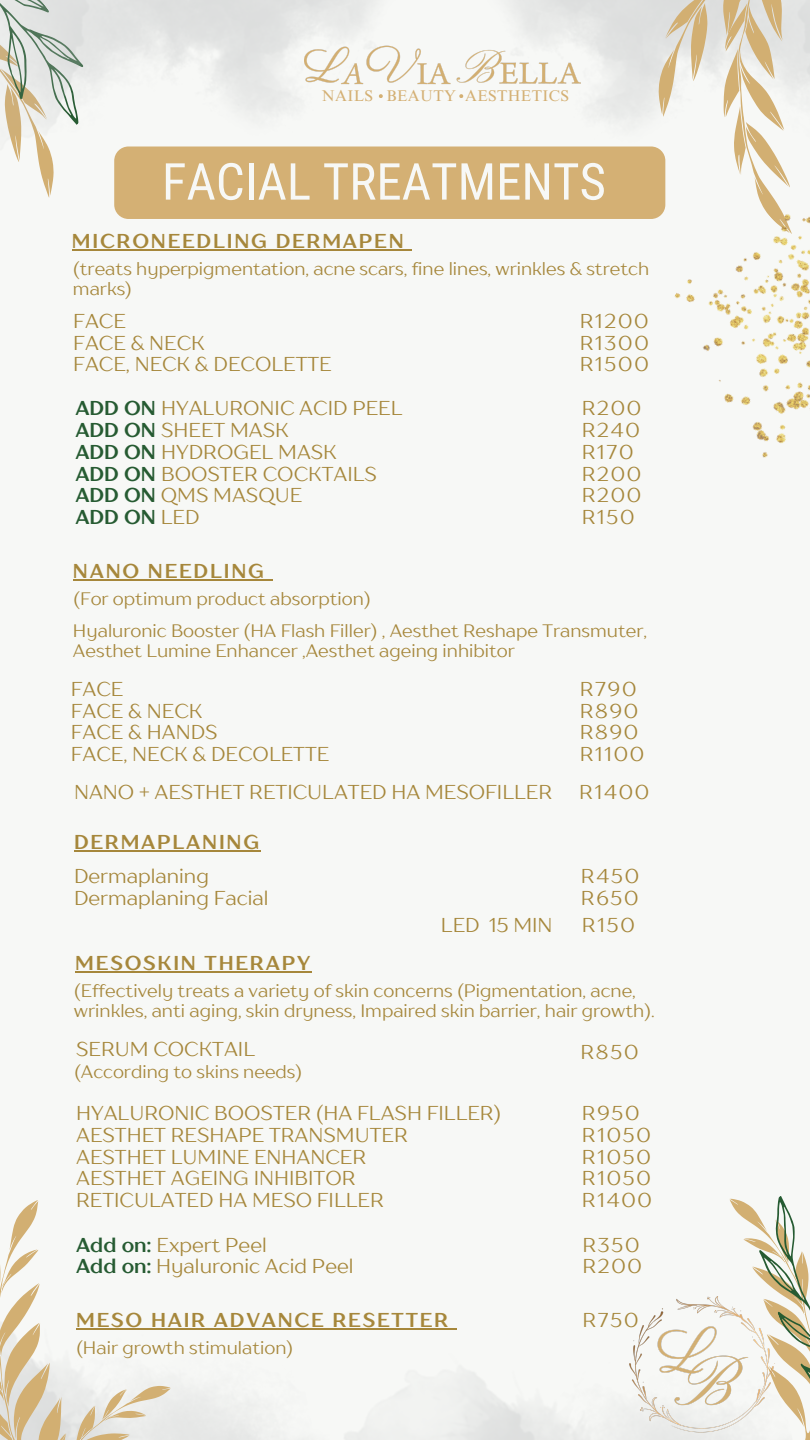
<style>
.page{position:relative;width:810px;height:1440px;background:#f7f8f6}
.page>*{position:absolute;margin:0;border:0;box-sizing:border-box;transform-origin:0 0}
.t1{font:51px "Roboto Condensed";color:#f7f8f6}
.t2{font:20px/21.8px "TT Drugs";color:#a6873b}
.t3{font:700 20px "TT Drugs";letter-spacing:.09em;color:#a6873b}
.t4{font:20px/21.8px "TT Drugs";letter-spacing:.09em;color:#a6873b}
.t5{font:18px/19.5px "TT Drugs";color:#a6873b}
.t6{font:15.5px "Times NRMT Pro";letter-spacing:.025em;color:#d4b074}
.s1{font-weight:700;color:#265b32}
</style>
<div class="page">
<svg style="left:658px;top:0;width:152px;height:97px"></svg>
<svg style="left:0;top:1200px;width:171px;height:240px"></svg>
<img style="left:405px;top:25px;width:176px;height:60px">
<svg style="left:459px;top:94px;width:4px;height:4px"></svg>
<img style="left:611px;top:1297px;width:118px;height:143px">
<svg style="left:14px;top:152px;width:40px;height:46px"></svg>
<svg style="left:729px;top:1196px;width:81px;height:244px"></svg>
<img style="left:623px;top:97px;width:187px;height:361px">
<hr style="left:72px;top:249px;width:333px;height:2px;background:#a6873b">
<svg style="left:405px;top:249px;width:7px;height:2px"></svg>
<div style="left:114px;top:146px;width:551px;height:73px;background:#d4b074;border-radius:14px"></div>
<hr style="left:73px;top:579px;width:193px;height:2px;background:#a6873b">
<svg style="left:266px;top:579px;width:7px;height:2px"></svg>
<hr style="left:74px;top:851px;width:187px;height:1px;background:#a6873b">
<img style="left:0;top:0;width:405px;height:152px">
<hr style="left:75px;top:971px;width:237px;height:2px;background:#a6873b">
<hr style="left:76px;top:1328px;width:374px;height:2px;background:#a6873b">
<svg style="left:450px;top:1328px;width:7px;height:2px"></svg>
<p class="t6" style="left:322px;top:87px;width:248px">NAILS BEAUTY AESTHETICS</p>
<h1 class="t1" style="left:162px;top:146px;width:446px">FACIAL TREATMENTS</h1>
<p class="t3" style="left:72px;top:227px;width:333px">MICRONEEDLING DERMAPEN</p>
<p class="t5" style="left:73px;top:259px;width:578px">(treats hyperpigmentation, acne scars, fine lines, wrinkles &amp; stretch marks)</p>
<p class="t2" style="left:73px;top:310px;width:260px">FACE<br>FACE &amp; NECK<br>FACE, NECK &amp; DECOLETTE</p>
<p class="t2" style="left:580px;top:310px;width:71px;text-align:justify">R1200<br>R1300<br>R1500</p>
<p class="t2" style="left:75px;top:397px;width:329px"><span class="s1">ADD ON</span> HYALURONIC ACID PEEL<br><span class="s1">ADD ON</span> SHEET MASK<br><span class="s1">ADD ON</span> HYDROGEL MASK<br><span class="s1">ADD ON</span> BOOSTER COCKTAILS<br><span class="s1">ADD ON</span> QMS MASQUE<br><span class="s1">ADD ON</span> LED</p>
<p class="t3" style="left:73px;top:558px;width:193px">NANO NEEDLING</p>
<p class="t5" style="left:73px;top:589px;width:299px">(For optimum product absorption)</p>
<p class="t4" style="left:582px;top:397px;width:61px">R200<br>R240<br>R170<br>R200<br>R200<br>R150</p>
<p class="t5" style="left:73px;top:621px;width:576px">Hyaluronic Booster (HA Flash Filler) , Aesthet Reshape Transmuter,<br>Aesthet Lumine Enhancer ,Aesthet ageing inhibitor</p>
<p class="t2" style="left:71px;top:678px;width:260px">FACE<br>FACE &amp; NECK<br>FACE &amp; HANDS<br>FACE, NECK &amp; DECOLETTE</p>
<p class="t4" style="left:580px;top:678px;width:66px">R790<br>R890<br>R890<br>R1100</p>
<p class="t2" style="left:74px;top:781px;width:480px">NANO + AESTHET RETICULATED HA MESOFILLER</p>
<p class="t3" style="left:74px;top:829px;width:187px">DERMAPLANING</p>
<p class="t2" style="left:579px;top:781px;width:72px">R1400</p>
<p class="t2" style="left:74px;top:865px;width:196px">Dermaplaning<br>Dermaplaning Facial</p>
<p class="t4" style="left:581px;top:865px;width:60px">R450<br>R650</p>
<p class="t3" style="left:75px;top:950px;width:236px">MESOSKIN THERAPY</p>
<p class="t2" style="left:441px;top:914px;width:113px">LED 15 MIN</p>
<p class="t2" style="left:582px;top:914px;width:54px">R150</p>
<p class="t5" style="left:74px;top:981px;width:582px">(Effectively treats a variety of skin concerns (Pigmentation, acne, wrinkles, anti aging, skin dryness, Impaired skin barrier, hair growth).</p>
<p class="t2" style="left:76px;top:1038px;width:181px">SERUM COCKTAIL</p>
<p class="t2" style="left:580px;top:1041px;width:60px">R850</p>
<p class="t5" style="left:74px;top:1062px;width:230px">(According to skins needs)</p>
<p class="t2" style="left:76px;top:1102px;width:427px">HYALURONIC BOOSTER (HA FLASH FILLER)<br>AESTHET RESHAPE TRANSMUTER<br>AESTHET LUMINE ENHANCER<br>AESTHET AGEING INHIBITOR<br>RETICULATED HA MESO FILLER</p>
<p class="t4" style="left:582px;top:1102px;width:72px">R950<br>R1050<br>R1050<br>R1050<br>R1400</p>
<p class="t2" style="left:76px;top:1234px;width:279px"><span class="s1">Add on:</span> Expert Peel<br><span class="s1">Add on:</span> Hyaluronic Acid Peel</p>
<p class="t4" style="left:582px;top:1234px;width:61px">R350<br>R200</p>
<p class="t3" style="left:76px;top:1307px;width:374px">MESO HAIR ADVANCE RESETTER</p>
<p class="t2" style="left:582px;top:1309px;width:58px">R750</p>
<p class="t5" style="left:76px;top:1338px;width:219px">(Hair growth stimulation)</p>
</div>
